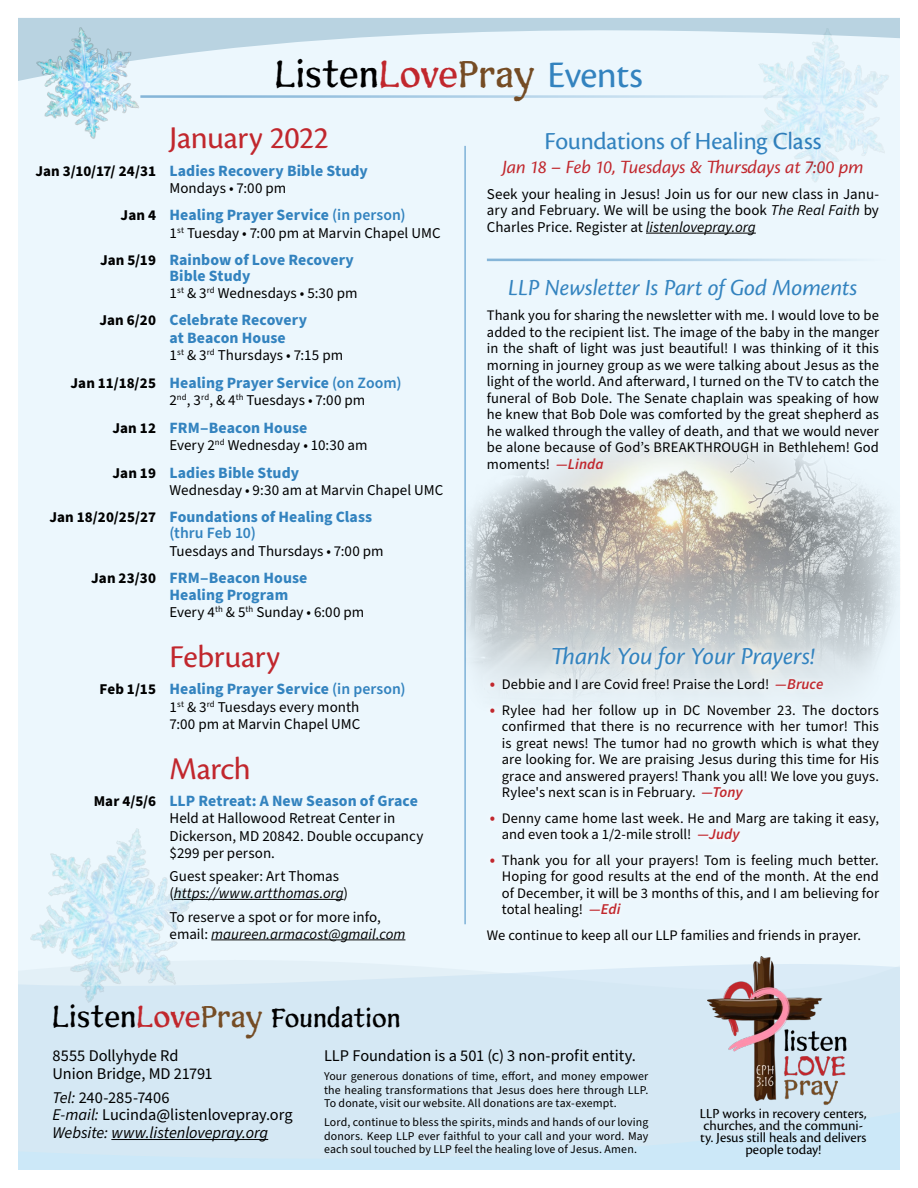
<style>
.page{position:relative;width:918px;height:1188px;background:#fff}
.page>*{position:absolute;margin:0;border:0;box-sizing:border-box;transform-origin:0 0}
.t1{font:39px "Sunshine";letter-spacing:-.015em;color:#000}
.t2{font:33px "Cronos Pro";letter-spacing:-.01em;color:#c1272d}
.t3{font:27px "Sunshine";letter-spacing:-.01em;color:#000}
.t4{font:25.5px "Cronos Pro";letter-spacing:-.01em;color:#3383bf}
.t5{font:italic 25.5px "Cronos Pro";letter-spacing:-.01em;color:#3383bf}
.t6{font:italic 24px "Cronos Pro";letter-spacing:-.005em;color:#3383bf}
.t7{font:italic 19.5px "Cronos Pro";letter-spacing:-.005em;color:#c1272d}
.t8{font:italic 16.35px/17.9px "Source Sans Pro";letter-spacing:-.01em;color:#000}
.t9{font:16.35px/17.9px "Source Sans Pro";color:#000}
.t10{font:700 15.75px/16.5px "Source Sans Pro";letter-spacing:.005em;color:#3383bf}
.t11{font:15px/17.2px "Source Sans Pro";letter-spacing:.005em;color:#000}
.t12{font:italic 15px/17.2px "Source Sans Pro";letter-spacing:.005em;color:#000}
.t13{font:14.55px/16.5px "Source Sans Pro";letter-spacing:.005em;color:#000;text-align:justify}
.t14{font:14.4px/12px "Cronos Pro";color:#000;text-align:center}
.t15{font:11.85px/13.4px "Source Sans Pro";letter-spacing:.01em;color:#000;text-align:justify}
.s1{color:#c1272d}
.s2{color:#754c24}
.s3{font-family:"Cronos Pro";color:#3383bf}
.s4{font-size:15px;color:#000}
.s5{font-weight:600}
.s6{font-style:normal}
.s7{font-style:italic}
.s8{font-weight:600;font-style:italic;font-size:15px;color:#c1272d}
.s9{font-weight:600;font-size:16.5px;color:#c1272d}
.s10{font-size:31.5px}
.s11{font-size:31.5px;color:#c1272d}
.s12{font-size:31.5px;color:#754c24}
</style>
<div class="page">
<div style="left:18px;top:18px;width:882px;height:1152px;background:#ecf7fd"></div>
<div style="left:18px;top:965px;width:882px;height:147px;background:#d5e8f4"></div>
<svg style="left:18px;top:18px;width:882px;height:63px"></svg>
<svg style="left:18px;top:1112px;width:882px;height:58px;background:#d1e7f5"></svg>
<img style="left:708px;top:957px;width:139px;height:148px">
<hr style="left:465px;top:146px;width:1px;height:778px;background:#478fc5">
<img style="left:466px;top:440px;width:429px;height:230px">
<img style="left:18px;top:828px;width:202px;height:200px">
<hr style="left:142px;top:95px;width:710px;height:3px;background:#85b5d8">
<hr style="left:111px;top:1139px;width:157px;height:1px;background:#000">
<svg style="left:481px;top:640px;width:404px;height:58px;fill:#e1e8eb"></svg>
<hr style="left:646px;top:233px;width:110px;height:1px;background:#000">
<hr style="left:174px;top:899px;width:170px;height:1px;background:#000">
<hr style="left:211px;top:940px;width:194px;height:1px;background:#000">
<hr style="left:488px;top:259px;width:397px;height:2px;background:#85b5d8">
<img style="left:30px;top:19px;width:116px;height:120px">
<img style="left:745px;top:19px;width:154px;height:163px">
<h1 class="t1" style="left:275px;top:51px;width:369px">Listen<span class="s1">Love</span><span class="s2">Pray</span> <span class="s3">Events</span></h1>
<h2 class="t2" style="left:170px;top:119px;width:161px">January 2022</h2>
<p class="t10" style="left:35px;top:163px;width:334px"><span class="s4">Jan 3/10/17/ 24/31</span> Ladies Recovery Bible Study</p>
<p class="t11" style="left:170px;top:180px;width:118px">Mondays • 7:00 pm</p>
<p class="t10" style="left:121px;top:207px;width:287px"><span class="s4">Jan 4</span> Healing Prayer Service <span class="s5">(in person)</span></p>
<p class="t11" style="left:170px;top:224px;width:273px">1<sup>st</sup> Tuesday • 7:00 pm at Marvin Chapel UMC</p>
<p class="t10" style="left:170px;top:251px;width:186px;text-indent:-69px"><span class="s4">Jan 5/19</span> Rainbow of Love Recovery<br>Bible Study</p>
<p class="t11" style="left:170px;top:285px;width:189px">1<sup>st</sup> &amp; 3<sup>rd</sup> Wednesdays • 5:30 pm</p>
<p class="t10" style="left:169px;top:312px;width:139px;line-height:17.2px;text-indent:-70px"><span class="s4">Jan 6/20</span> Celebrate Recovery at Beacon House</p>
<p class="t11" style="left:169px;top:347px;width:175px">1<sup>st</sup> &amp; 3<sup>rd</sup> Thursdays • 7:15 pm</p>
<p class="t10" style="left:71px;top:374px;width:332px"><span class="s4">Jan 11/18/25</span> Healing Prayer Service <span class="s5">(on Zoom)</span></p>
<p class="t11" style="left:170px;top:392px;width:197px">2<sup>nd</sup>, 3<sup>rd</sup>, &amp; 4<sup>th</sup> Tuesdays • 7:00 pm</p>
<p class="t10" style="left:113px;top:419px;width:196px"><span class="s4">Jan 12</span> FRM‒Beacon House</p>
<p class="t11" style="left:169px;top:437px;width:200px">Every 2<sup>nd</sup> Wednesday • 10:30 am</p>
<p class="t10" style="left:113px;top:464px;width:188px"><span class="s4">Jan 19</span> Ladies Bible Study</p>
<p class="t11" style="left:170px;top:482px;width:275px">Wednesday • 9:30 am at Marvin Chapel UMC</p>
<p class="t10" style="left:49px;top:509px;width:324px;text-align:center"><span class="s4">Jan 18/20/25/27</span> Foundations of Healing Class <span class="s5">(thru Feb 10)</span></p>
<p class="t11" style="left:170px;top:542px;width:216px">Tuesdays and Thursdays • 7:00 pm</p>
<p class="t10" style="left:170px;top:569px;width:140px;line-height:17.2px;text-indent:-78px"><span class="s4">Jan 23/30</span> FRM‒Beacon House<br>Healing Program</p>
<p class="t11" style="left:170px;top:604px;width:196px">Every 4<sup>th</sup> &amp; 5<sup>th</sup> Sunday • 6:00 pm</p>
<h2 class="t2" style="left:170px;top:638px;width:112px">February</h2>
<p class="t10" style="left:100px;top:681px;width:308px"><span class="s4">Feb 1/15</span> Healing Prayer Service <span class="s5">(in person)</span></p>
<p class="t11" style="left:169px;top:698px;width:192px">1<sup>st</sup> &amp; 3<sup>rd</sup> Tuesdays every month<br>7:00 pm at Marvin Chapel UMC</p>
<h2 class="t2" style="left:169px;top:750px;width:83px">March</h2>
<p class="t10" style="left:94px;top:793px;width:326px"><span class="s4">Mar 4/5/6</span> LLP Retreat: A New Season of Grace</p>
<p class="t11" style="left:170px;top:810px;width:255px">Held at Hallowood Retreat Center in<br>Dickerson, MD 20842. Double occupancy $299 per person.</p>
<p class="t12" style="left:170px;top:868px;width:180px"><span class="s6">Guest speaker: Art Thomas (</span>https://www.artthomas.org<span class="s6">)</span></p>
<p class="t11" style="left:170px;top:908px;width:237px">To reserve a spot or for more info, email: <span class="s7">maureen.armacost@gmail.com</span></p>
<h3 class="t4" style="left:544px;top:127px;width:278px">Foundations of Healing Class</h3>
<h3 class="t7" style="left:502px;top:156px;width:363px">Jan 18 – Feb 10, Tuesdays &amp; Thursdays at 7:00 pm</h3>
<p class="t11" style="left:487px;top:186px;width:394px;line-height:16.5px;text-align:justify">Seek your healing in Jesus! Join us for our new class in Janu&shy;ary and February. We will be using the book <span class="s7">The Real Faith</span> by Charles Price. Register at <span class="s7">listenlovepray.org</span></p>
<h3 class="t6" style="left:508px;top:274px;width:351px">LLP Newsletter Is Part of God Moments</h3>
<p class="t13" style="left:487px;top:308px;width:394px">Thank you for sharing the newsletter with me. I would love to be added to the recipient list. The image of the baby in the manger in the shaft of light was just beautiful! I was thinking of it this morning in journey group as we were talking about Jesus as the light of the world. And afterward, I turned on the TV to catch the funeral of Bob Dole. The Senate chaplain was speaking of how he knew that Bob Dole was comforted by the great shepherd as he walked through the valley of death, and that we would never be alone because of God’s BREAKTHROUGH in Bethlehem! God moments! <span class="s8">—Linda</span></p>
<h3 class="t5" style="left:551px;top:642px;width:265px">Thank You for Your Prayers!</h3>
<p class="t13" style="left:490px;top:677px;width:335px"><span class="s9">•</span> Debbie and I are Covid free! Praise the Lord! <span class="s8">—Bruce</span></p>
<p class="t13" style="left:502px;top:702px;width:379px;text-indent:-12px"><span class="s9">•</span> Rylee had her follow up in DC November 23. The doctors confirmed that there is no recurrence with her tumor! This is great news! The tumor had no growth which is what they are looking for. We are praising Jesus during this time for His grace and answered prayers! Thank you all! We love you guys.<br>Rylee's next scan is in February. <span class="s8">—Tony</span></p>
<p class="t13" style="left:502px;top:810px;width:379px;text-indent:-12px"><span class="s9">•</span> Denny came home last week. He and Marg are taking it easy, and even took a 1/2-mile stroll! <span class="s8">—Judy</span></p>
<p class="t13" style="left:502px;top:852px;width:379px;text-indent:-12px"><span class="s9">•</span> Thank you for all your prayers! Tom is feeling much better.<br>Hoping for good results at the end of the month. At the end of December, it will be 3 months of this, and I am believing for total healing! <span class="s8">—Edi</span></p>
<p class="t13" style="left:487px;top:927px;width:376px">We continue to keep all our LLP families and friends in prayer.</p>
<h3 class="t3" style="left:52px;top:1002px;width:350px"><span class="s10">Listen</span><span class="s11">Love</span><span class="s12">Pray</span> Foundation</h3>
<p class="t9" style="left:324px;top:1047px;width:313px">LLP Foundation is a 501 (c) 3 non-profit entity.</p>
<p class="t15" style="left:324px;top:1070px;width:326px">Your generous donations of time, effort, and money empower the healing transformations that Jesus does here through LLP.<br>To donate, visit our website. All donations are tax-exempt.</p>
<p class="t15" style="left:324px;top:1116px;width:326px">Lord, continue to bless the spirits, minds and hands of our loving donors. Keep LLP ever faithful to your call and your word. May each soul touched by LLP feel the healing love of Jesus. Amen.</p>
<p class="t14" style="left:700px;top:1108px;width:168px">LLP works in recovery centers, churches, and the communi&shy;ty. Jesus still heals and delivers people today!</p>
<p class="t9" style="left:52px;top:1047px;width:162px">8555 Dollyhyde Rd<br>Union Bridge, MD 21791</p>
<p class="t8" style="left:52px;top:1089px;width:242px">Tel: <span class="s6">240-285-7406<br></span>E-mail: <span class="s6">Lucinda@listenlovepray.org<br></span>Website: www.listenlovepray.org</p>
</div>
